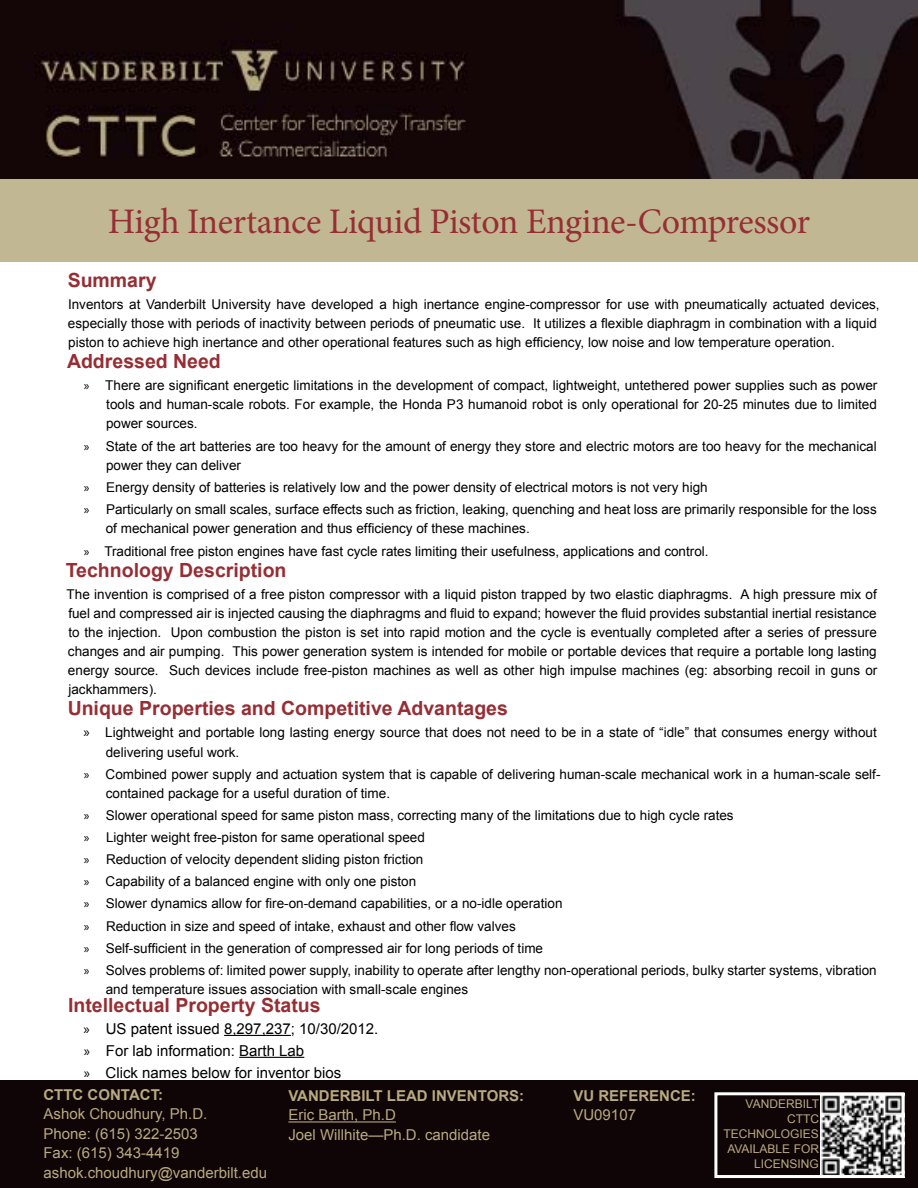
<style>
.page{position:relative;width:918px;height:1188px;background:#fff}
.page>*{position:absolute;margin:0;border:0;box-sizing:border-box;transform-origin:0 0}
.t1{font:36px "Minion Pro";letter-spacing:-.015em;color:#962f34}
.t2{font:700 19.5px "Arial";color:#962e34}
.t3{font:15px/19.5px "Arial";color:#b8aa80}
.t4{font:15px/22px "Arial";color:#000}
.t5{font:700 15px "Arial";color:#b8aa80}
.t6{font:13.5px/19.2px "Arial";color:#000}
.t7{font:12px "Arial";color:#b8aa80}
.s1{font-family:"Myriad Pro"}
.s2{font-family:"Myriad Pro";font-size:15px}
</style>
<div class="page">
<img style="left:0;top:0;width:918px;height:179px">
<div style="left:0;top:1080px;width:918px;height:108px;background:#100506"></div>
<div style="left:0;top:179px;width:918px;height:82px;background:#c2b793"></div>
<hr style="left:288px;top:1121px;width:108px;height:2px;background:#b8aa80">
<hr style="left:224px;top:1035px;width:67px;height:1px;background:#000">
<hr style="left:239px;top:1057px;width:65px;height:1px;background:#000">
<img style="left:821px;top:1094px;width:84px;height:84px">
<div style="left:714px;top:1092px;width:190px;height:86px;border:3px solid #fff"></div>
<h1 class="t1" style="left:108px;top:197px;width:704px">High Inertance Liquid Piston Engine-Compressor</h1>
<h2 class="t2" style="left:68px;top:267px;width:90px">Summary</h2>
<p class="t6" style="left:68px;top:295px;width:813px">Inventors at Vanderbilt University have developed a high inertance engine-compressor for use with pneumatically actuated devices, especially those with periods of inactivity between periods of pneumatic use. It utilizes a flexible diaphragm in combination with a liquid piston to achieve high inertance and other operational features such as high efficiency, low noise and low temperature operation.</p>
<h2 class="t2" style="left:67px;top:348px;width:155px">Addressed Need</h2>
<p class="t6" style="left:106px;top:376px;width:773px;text-align:justify;text-indent:-22px"><span class="s1">»</span> There are significant energetic limitations in the development of compact, lightweight, untethered power supplies such as power tools and human-scale robots. For example, the Honda P3 humanoid robot is only operational for 20-25 minutes due to limited power sources.</p>
<p class="t6" style="left:106px;top:436px;width:772px;text-indent:-22px"><span class="s1">»</span> State of the art batteries are too heavy for the amount of energy they store and electric motors are too heavy for the mechanical power they can deliver</p>
<p class="t6" style="left:84px;top:476px;width:795px;line-height:22.2px"><span class="s1">»</span> Energy density of batteries is relatively low and the power density of electrical motors is not very high<br><span class="s1">»</span> Particularly on small scales, surface effects such as friction, leaking, quenching and heat loss are primarily responsible for the loss</p>
<p class="t6" style="left:84px;top:517px;width:626px;line-height:22.5px;text-indent:22px">of mechanical power generation and thus efficiency of these machines.<br><span class="s1">»</span> Traditional free piston engines have fast cycle rates limiting their usefulness, applications and control.</p>
<h2 class="t2" style="left:66px;top:557px;width:222px">Technology Description</h2>
<p class="t6" style="left:67px;top:585px;width:812px;text-align:justify">The invention is comprised of a free piston compressor with a liquid piston trapped by two elastic diaphragms. A high pressure mix of fuel and compressed air is injected causing the diaphragms and fluid to expand; however the fluid provides substantial inertial resistance to the injection. Upon combustion the piston is set into rapid motion and the cycle is eventually completed after a series of pressure changes and air pumping. This power generation system is intended for mobile or portable devices that require a portable long lasting energy source. Such devices include free-piston machines as well as other high impulse machines (eg: absorbing recoil in guns or jackhammers).</p>
<h2 class="t2" style="left:68px;top:695px;width:442px">Unique Properties and Competitive Advantages</h2>
<p class="t6" style="left:106px;top:723px;width:772px;text-indent:-22px"><span class="s2">»</span> Lightweight and portable long lasting energy source that does not need to be in a state of “idle” that consumes energy without delivering useful work.</p>
<p class="t6" style="left:106px;top:765px;width:776px;text-indent:-22px"><span class="s1">»</span> Combined power supply and actuation system that is capable of delivering human-scale mechanical work in a human-scale self&shy;contained package for a useful duration of time.</p>
<p class="t6" style="left:84px;top:804px;width:795px;line-height:22.2px"><span class="s1">»</span> Slower operational speed for same piston mass, correcting many of the limitations due to high cycle rates<br><span class="s1">»</span> Lighter weight free-piston for same operational speed<br><span class="s1">»</span> Reduction of velocity dependent sliding piston friction<br><span class="s1">»</span> Capability of a balanced engine with only one piston<br><span class="s1">»</span> Slower dynamics allow for fire-on-demand capabilities, or a no-idle operation<br><span class="s1">»</span> Reduction in size and speed of intake, exhaust and other flow valves<br><span class="s1">»</span> Self-sufficient in the generation of compressed air for long periods of time<br><span class="s1">»</span> Solves problems of: limited power supply, inability to operate after lengthy non-operational periods, bulky starter systems, vibration</p>
<p class="t6" style="left:106px;top:980px;width:364px">and temperature issues association with small-scale engines</p>
<h2 class="t2" style="left:68px;top:992px;width:254px">Intellectual Property Status</h2>
<p class="t4" style="left:84px;top:1018px;width:296px"><span class="s1">»</span> US patent issued 8,297,237; 10/30/2012. <span class="s1">»</span> For lab information: Barth Lab<br><span class="s1">»</span> Click names below for inventor bios</p>
<p class="t7" style="left:746px;top:1096px;width:32px">Vanderbilt</p>
<p class="t7" style="left:787px;top:1111px;width:9px">cttc</p>
<p class="t7" style="left:724px;top:1126px;width:17px">Tech</p>
<p class="t7" style="left:756px;top:1126px;width:51px">nologies</p>
<p class="t7" style="left:727px;top:1141px;width:16px">Available</p>
<p class="t7" style="left:794px;top:1141px;width:22px">for</p>
<p class="t7" style="left:754px;top:1156px;width:8px">lice</p>
<p class="t7" style="left:781px;top:1156px;width:40px">nsi ng</p>
<p class="t5" style="left:44px;top:1085px;width:121px">CTTC Contact:</p>
<p class="t3" style="left:44px;top:1105px;width:225px">Ashok Choudhury, Ph.D.<br>Phone: (615) 322-2503<br>Fax: (615) 343-4419 ashok.choudhury@vanderbilt.edu</p>
<p class="t5" style="left:288px;top:1086px;width:237px">VAN DERBILT LEAD inventorS:</p>
<p class="t3" style="left:288px;top:1106px;width:203px">Eric Barth, Ph.D<br>Joel Willhite—Ph.D. candidate</p>
<p class="t5" style="left:573px;top:1086px;width:124px">VU REFERENCE:</p>
<p class="t3" style="left:573px;top:1106px;width:64px">VU09107</p>
</div>
